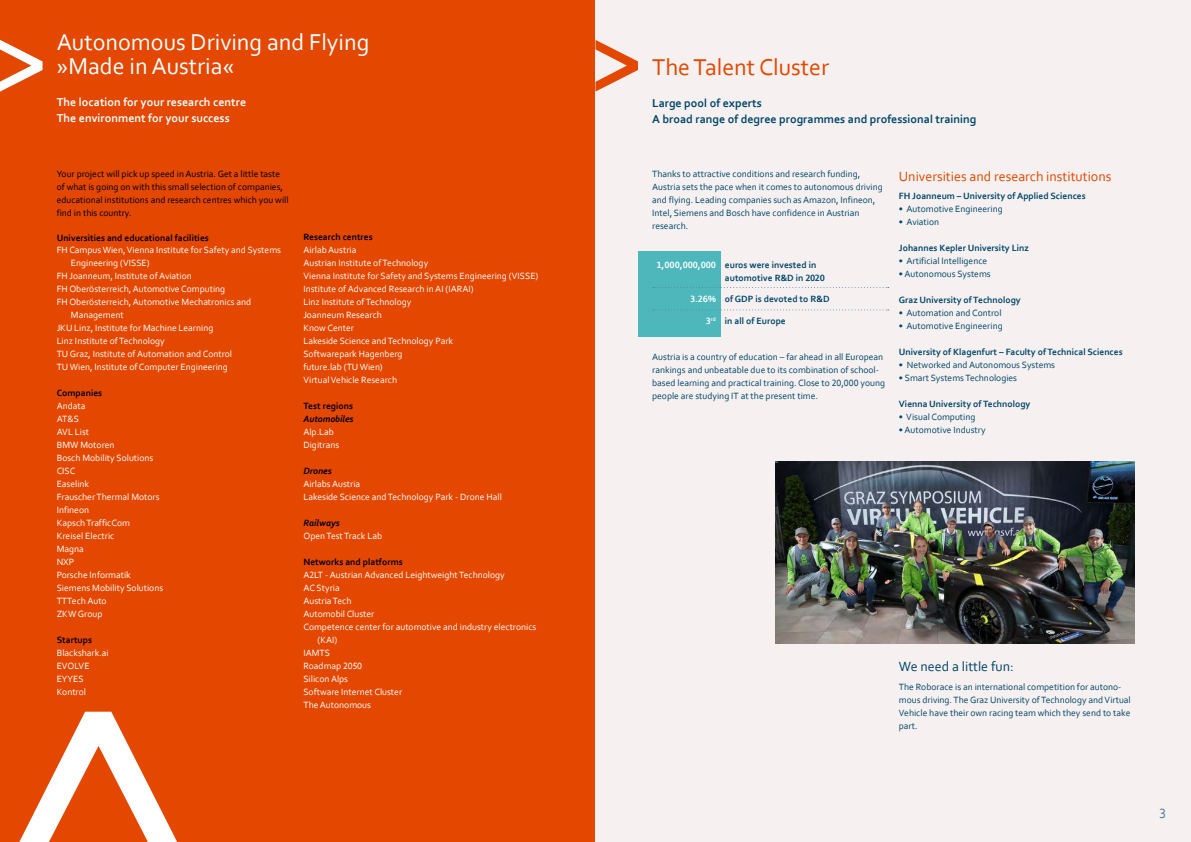
<style>
.page{position:relative;width:1191px;height:842px;background:#fff}
.page>*{position:absolute;margin:0;border:0;box-sizing:border-box;transform-origin:0 0}
.t1{font:24px/24px "Corbel";color:#fff}
.t2{font:24px "Corbel";color:#e44700}
.t3{font:14px "Corbel";color:#e44700}
.t4{font:14px "Corbel";color:#004569}
.t5{font:14px "Corbel";color:#5083a0}
.t6{font:700 12px/16px "Corbel";color:#004569}
.t7{font:700 12px/16px "Corbel";color:#fff}
.t8{font:9.5px/13px "Corbel";color:#fff}
.t9{font:9.5px/13px "Corbel";color:#004569}
.t10{font:700 9.5px/13px "Corbel";color:#004569}
.t11{font:9.5px/13px "Corbel";color:#000}
.t12{font:700 9.5px "Corbel";color:#000}
.t13{font:italic 700 9.5px "Corbel";color:#000}
.s1{color:#fff}
</style>
<div class="page">
<div style="left:0;top:0;width:595px;height:842px;background:#e44700"></div>
<div style="left:595px;top:0;width:596px;height:842px;background:#f6f1f0"></div>
<svg style="left:0;top:40px;width:43px;height:52px"></svg>
<img style="left:775px;top:461px;width:359px;height:183px">
<svg style="left:595px;top:40px;width:43px;height:52px"></svg>
<div style="left:639px;top:251px;width:82px;height:85px;background:#4eb7bc"></div>
<svg style="left:653px;top:287px;width:235px;height:1px"></svg>
<svg style="left:653px;top:309px;width:235px;height:1px"></svg>
<svg style="left:19px;top:712px;width:158px;height:130px"></svg>
<h1 class="t1" style="left:57px;top:29px;width:314px">Autonomous Driving and Flying »Made in Austria«</h1>
<p class="t7" style="left:57px;top:94px;width:191px">The location for your research centre<br>The environment for your success</p>
<p class="t11" style="left:57px;top:167px;width:233px">Your project will pick up speed in Austria. Get a little taste of what is going on with this small selection of companies, educational institutions and research centres which you will find in this country.</p>
<p class="t12" style="left:57px;top:231px;width:154px">Universities and educational facilities</p>
<p class="t8" style="left:57px;top:244px;width:226px">FH Campus Wien, Vienna Institute for Safety and Systems</p>
<p class="t8" style="left:71px;top:257px;width:80px">Engineering (VISSE)</p>
<p class="t8" style="left:57px;top:270px;width:137px">FH Joanneum, Institute of Aviation</p>
<p class="t8" style="left:57px;top:283px;width:170px">FH Oberösterreich, Automotive Computing</p>
<p class="t8" style="left:57px;top:296px;width:196px">FH Oberösterreich, Automotive Mechatronics and</p>
<p class="t8" style="left:71px;top:309px;width:54px">Management</p>
<p class="t8" style="left:57px;top:322px;width:158px">JKU Linz, Institute for Machine Learning</p>
<p class="t8" style="left:57px;top:335px;width:109px">Linz Institute of Technology</p>
<p class="t8" style="left:57px;top:348px;width:177px">TU Graz, Institute of Automation and Control</p>
<p class="t8" style="left:57px;top:361px;width:173px">TU Wien, Institute of Computer Engineering</p>
<p class="t12" style="left:57px;top:387px;width:47px">Companies</p>
<p class="t8" style="left:57px;top:400px;width:108px">Andata<br>AT&amp;S<br>AVL List<br>BMW Motoren<br>Bosch Mobility Solutions<br>CISC<br>Easelink<br>Frauscher Thermal Motors<br>Infineon<br>Kapsch TrafficCom<br>Kreisel Electric<br>Magna<br>NXP<br>Porsche Informatik<br>Siemens Mobility Solutions<br>TTTech Auto<br>ZKW Group</p>
<p class="t12" style="left:57px;top:634px;width:37px">Startups</p>
<p class="t8" style="left:57px;top:646px;width:54px">Blackshark.ai<br>EVOLVE<br>EYYES<br>Kontrol</p>
<p class="t12" style="left:303px;top:231px;width:71px">Research centres</p>
<p class="t8" style="left:303px;top:243px;width:236px">Airlab Austria<br>Austrian Institute of Technology<br>Vienna Institute for Safety and Systems Engineering (VISSE)<br>Institute of Advanced Research in AI (IARAI)<br>Linz Institute of Technology<br>Joanneum Research<br>Know Center<br>Lakeside Science and Technology Park<br>Softwarepark Hagenberg<br>future.lab (TU Wien)<br>Virtual Vehicle Research</p>
<p class="t12" style="left:303px;top:400px;width:51px">Test regions</p>
<p class="t13" style="left:303px;top:413px;width:52px">Automobiles</p>
<p class="t8" style="left:303px;top:425px;width:37px">Alp.Lab<br>Digitrans</p>
<p class="t13" style="left:303px;top:465px;width:30px">Drones</p>
<p class="t8" style="left:303px;top:477px;width:200px">Airlabs Austria<br>Lakeside Science and Technology Park - Drone Hall</p>
<p class="t13" style="left:303px;top:517px;width:38px">Railways</p>
<p class="t8" style="left:303px;top:529px;width:80px">Open Test Track Lab</p>
<p class="t12" style="left:303px;top:556px;width:101px">Networks and platforms</p>
<p class="t8" style="left:303px;top:568px;width:203px">A2LT - Austrian Advanced Leightweight Technology</p>
<p class="t8" style="left:303px;top:581px;width:38px">AC Styria</p>
<p class="t8" style="left:303px;top:594px;width:50px">Austria Tech</p>
<p class="t8" style="left:303px;top:607px;width:73px">Automobil Cluster</p>
<p class="t8" style="left:303px;top:620px;width:234px">Competence center for automotive and industry electronics</p>
<p class="t8" style="left:317px;top:633px;width:21px">(KAI)</p>
<p class="t8" style="left:303px;top:646px;width:28px">IAMTS</p>
<p class="t8" style="left:303px;top:659px;width:60px">Roadmap 2050</p>
<p class="t8" style="left:303px;top:672px;width:46px">Silicon Alps</p>
<p class="t8" style="left:303px;top:685px;width:100px">Software Internet Cluster</p>
<p class="t8" style="left:303px;top:698px;width:69px">The Autonomous</p>
<h1 class="t2" style="left:652px;top:52px;width:179px">The Talent Cluster</h1>
<p class="t6" style="left:652px;top:94px;width:326px">Large pool of experts<br>A broad range of degree programmes and professional training</p>
<p class="t9" style="left:652px;top:167px;width:232px">Thanks to attractive conditions and research funding, Austria sets the pace when it comes to autonomous driving and flying. Leading companies such as Amazon, Infineon, Intel, Siemens and Bosch have confidence in Austrian research.</p>
<p class="t10" style="left:725px;top:258px;width:101px;text-indent:-68px"><span class="s1">1,000,000,000</span> euros were invested in automotive R&amp;D in 2020</p>
<p class="t10" style="left:690px;top:292px;width:141px"><span class="s1">3.26%</span> of GDP is devoted to R&amp;D</p>
<p class="t10" style="left:706px;top:314px;width:81px"><span class="s1">3</span><sup>rd</sup> in all of Europe</p>
<p class="t9" style="left:652px;top:350px;width:234px">Austria is a country of education – far ahead in all European rankings and unbeatable due to its combination of school&shy;based learning and practical training. Close to 20,000 young people are studying IT at the present time.</p>
<h2 class="t3" style="left:899px;top:167px;width:214px">Universities and research institutions</h2>
<p class="t10" style="left:899px;top:189px;width:188px">FH Joanneum – University of Applied Sciences</p>
<p class="t9" style="left:899px;top:202px;width:105px">• Automotive Engineering</p>
<p class="t9" style="left:899px;top:215px;width:42px">• Aviation</p>
<p class="t10" style="left:899px;top:241px;width:132px">Johannes Kepler University Linz</p>
<p class="t9" style="left:899px;top:254px;width:90px">• Artificial Intelligence</p>
<p class="t9" style="left:899px;top:267px;width:93px">• Autonomous Systems</p>
<p class="t10" style="left:899px;top:293px;width:123px">Graz University of Technology</p>
<p class="t9" style="left:899px;top:306px;width:104px">• Automation and Control</p>
<p class="t9" style="left:899px;top:319px;width:105px">• Automotive Engineering</p>
<p class="t10" style="left:899px;top:345px;width:225px">University of Klagenfurt – Faculty of Technical Sciences</p>
<p class="t9" style="left:899px;top:358px;width:158px">• Networked and Autonomous Systems</p>
<p class="t9" style="left:899px;top:371px;width:120px">• Smart Systems Technologies</p>
<p class="t10" style="left:899px;top:397px;width:133px">Vienna University of Technology</p>
<p class="t9" style="left:899px;top:410px;width:78px">• Visual Computing</p>
<p class="t9" style="left:899px;top:423px;width:88px">• Automotive Industry</p>
<h2 class="t4" style="left:899px;top:658px;width:116px">We need a little fun:</h2>
<p class="t9" style="left:899px;top:680px;width:233px">The Roborace is an international competition for autono&shy;mous driving. The Graz University of Technology and Virtual Vehicle have their own racing team which they send to take part.</p>
<h2 class="t5" style="left:1159px;top:805px;width:8px">3</h2>
</div>
